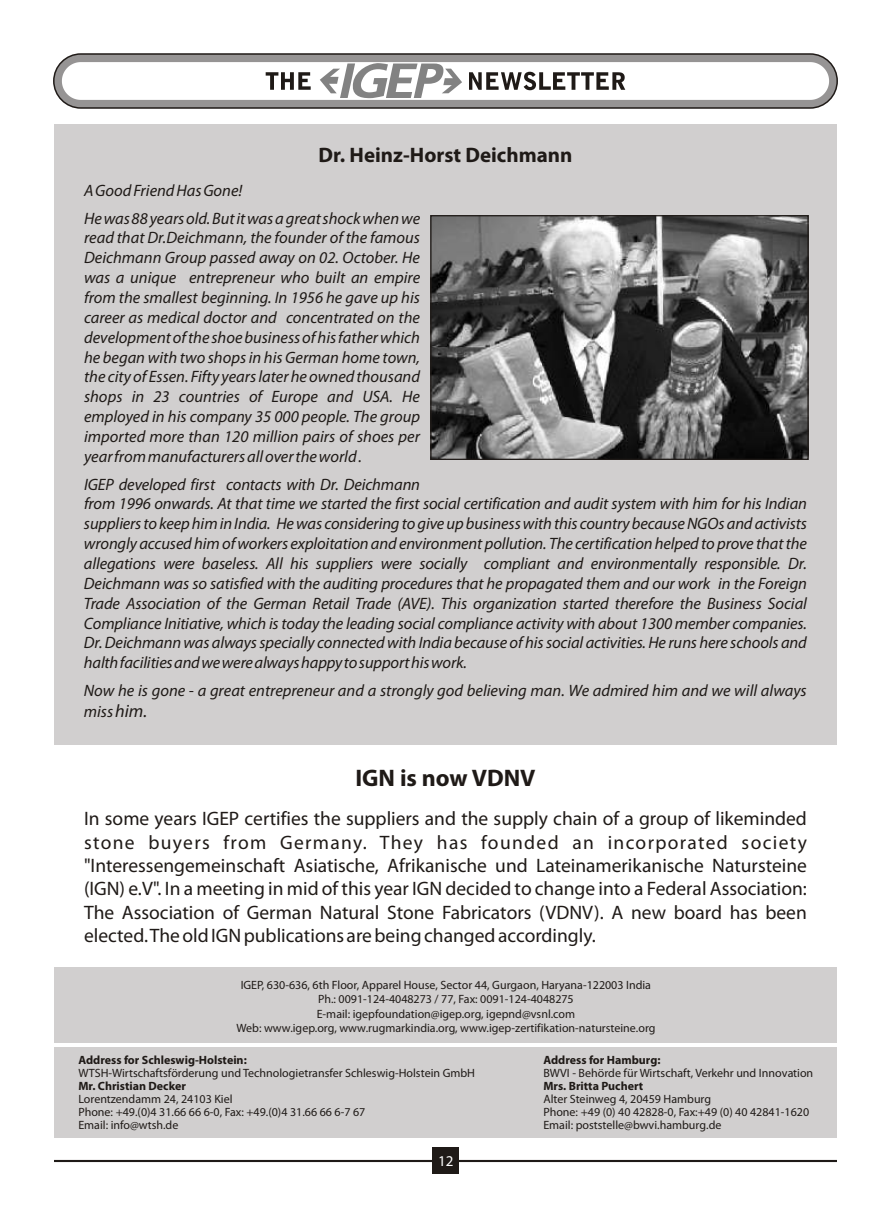
<style>
.page{position:relative;width:891px;height:1215px;background:#fff}
.page>*{position:absolute;margin:0;border:0;box-sizing:border-box;transform-origin:0 0}
.t1{font:700 24px "Myriad Pro";color:#1f1a17}
.t2{font:700 21px "Myriad Pro";color:#1f1a17}
.t3{font:19.5px/23.4px "Myriad Pro";color:#1f1a17;text-align:justify}
.t4{font:italic 16.5px/19.8px "Myriad Pro";letter-spacing:-.01em;color:#1f1a17}
.t5{font:15px "Myriad Pro";color:#fff}
.t6{font:12px/13px "Myriad Pro";color:#1f1a17}
.t7{font:700 12px "Myriad Pro";color:#1f1a17}
.s1{font-size:18px}
</style>
<div class="page">
<hr style="left:54px;top:1160px;width:783px;height:2px;background:#1f1a17">
<div style="left:432px;top:1147px;width:27px;height:27px;background:#1f1a17"></div>
<svg style="left:53px;top:53px;width:785px;height:56px;background:#898786"></svg>
<svg style="left:62px;top:62px;width:767px;height:38px"></svg>
<div style="left:54px;top:124px;width:783px;height:620px;background:#d1cfcf"></div>
<img style="left:432px;top:217px;width:375px;height:241px">
<div style="left:430px;top:215px;width:379px;height:245px;border:1px solid #1f1a17"></div>
<div style="left:54px;top:967px;width:783px;height:170px;background:#d1cfcf"></div>
<hr style="left:54px;top:1043px;width:783px;height:3px;background:#fff">
<p class="t2" style="left:319px;top:147px;width:255px">Dr. Heinz-Horst Deichmann</p>
<p class="t4" style="left:84px;top:178px;width:338px;line-height:27.8px">A Good Friend Has Gone!<br>He was 88 years old. But it was a great shock when we</p>
<p class="t4" style="left:84px;top:229px;width:338px;text-align:justify">read that Dr.Deichmann, the founder of the famous Deichmann Group passed away on 02. October. He was a unique entrepreneur who built an empire from the smallest beginning. In 1956 he gave up his career as medical doctor and concentrated on the development of the shoe business of his father which he began with two shops in his German home town, the city of Essen. Fifty years later he owned thousand shops in 23 countries of Europe and USA. He employed in his company 35 000 people. The group imported more than 120 million pairs of shoes per year from manufacturers all over the world .</p>
<p class="t4" style="left:84px;top:476px;width:725px">IGEP developed first contacts with Dr. Deichmann<br>from 1996 onwards. At that time we started the first social certification and audit system with him for his Indian suppliers to keephiminIndia. Hewas considering to give up businesswiththis country becauseNGOsand activists wrongly accused himofworkers exploitation and environment pollution. The certification helped to prove thatthe allegations were baseless. All his suppliers were socially compliant and environmentally responsible. Dr.<br>Deichmann was so satisfied with the auditing procedures that he propagated them and our work in the Foreign Trade Association of the German Retail Trade (AVE). This organization started therefore the Business Social Compliance Initiative, which is today the leading social compliance activity with about 1300 member companies.<br>Dr. Deichmann was always specially connected with India because of hissocial activities. He runs here schools and halthfacilities andwe were always happyto supporthiswork.</p>
<p class="t4" style="left:84px;top:681px;width:724px;line-height:21.3px">Now he is gone - a great entrepreneur and a strongly god believing man. We admired him and we will always miss <span class="s1">him.</span></p>
<h1 class="t1" style="left:355px;top:768px;width:182px">IGN is now VDNV</h1>
<p class="t3" style="left:84px;top:809px;width:724px">In some years IGEP certifies the suppliers and the supply chain of a group of likeminded stone buyers from Germany. They has founded an incorporated society "Interessengemeinschaft Asiatische, Afrikanische und Lateinamerikanische Natursteine (IGN) e.V". In a meeting in mid of this year IGN decided to change into a Federal Association:<br>The Association of German Natural Stone Fabricators (VDNV). A new board has been elected. The old IGN publications are being changed accordingly.</p>
<p class="t6" style="left:236px;top:979px;width:420px;line-height:14.4px;text-align:center">IGEP, 630-636, 6th Floor, Apparel House, Sector 44, Gurgaon, Haryana-122003 India Ph.: 0091-124-4048273 / 77, Fax: 0091-124-4048275<br>E-mail: igepfoundation@igep.org, igepnd@vsnl.com<br>Web: www.igep.org, www.rugmarkindia.org, www.igep-zertifikation-natursteine.org</p>
<p class="t7" style="left:78px;top:1055px;width:170px">Address for Schleswig-Holstein:</p>
<p class="t6" style="left:78px;top:1068px;width:398px">WTSH-Wirtschaftsförderung und Technologietransfer Schleswig-Holstein GmbH</p>
<p class="t7" style="left:78px;top:1081px;width:109px">Mr. Christian Decker</p>
<p class="t6" style="left:78px;top:1094px;width:289px">Lorentzendamm 24, 24103 Kiel<br>Phone: +49.(0)4 31.66 66 6-0, Fax: +49.(0)4 31.66 66 6-7 67<br>Email: info@wtsh.de</p>
<p class="t5" style="left:438px;top:1155px;width:17px">12</p>
<p class="t7" style="left:543px;top:1055px;width:119px">Address for Hamburg:</p>
<p class="t6" style="left:543px;top:1068px;width:271px">BWVI - Behörde für Wirtschaft, Verkehr und Innovation</p>
<p class="t7" style="left:543px;top:1081px;width:101px">Mrs. Britta Puchert</p>
<p class="t6" style="left:543px;top:1094px;width:267px">Alter Steinweg 4, 20459 Hamburg<br>Phone: +49 (0) 40 42828-0, Fax:+49 (0) 40 42841-1620<br>Email: poststelle@bwvi.hamburg.de</p>
</div>
